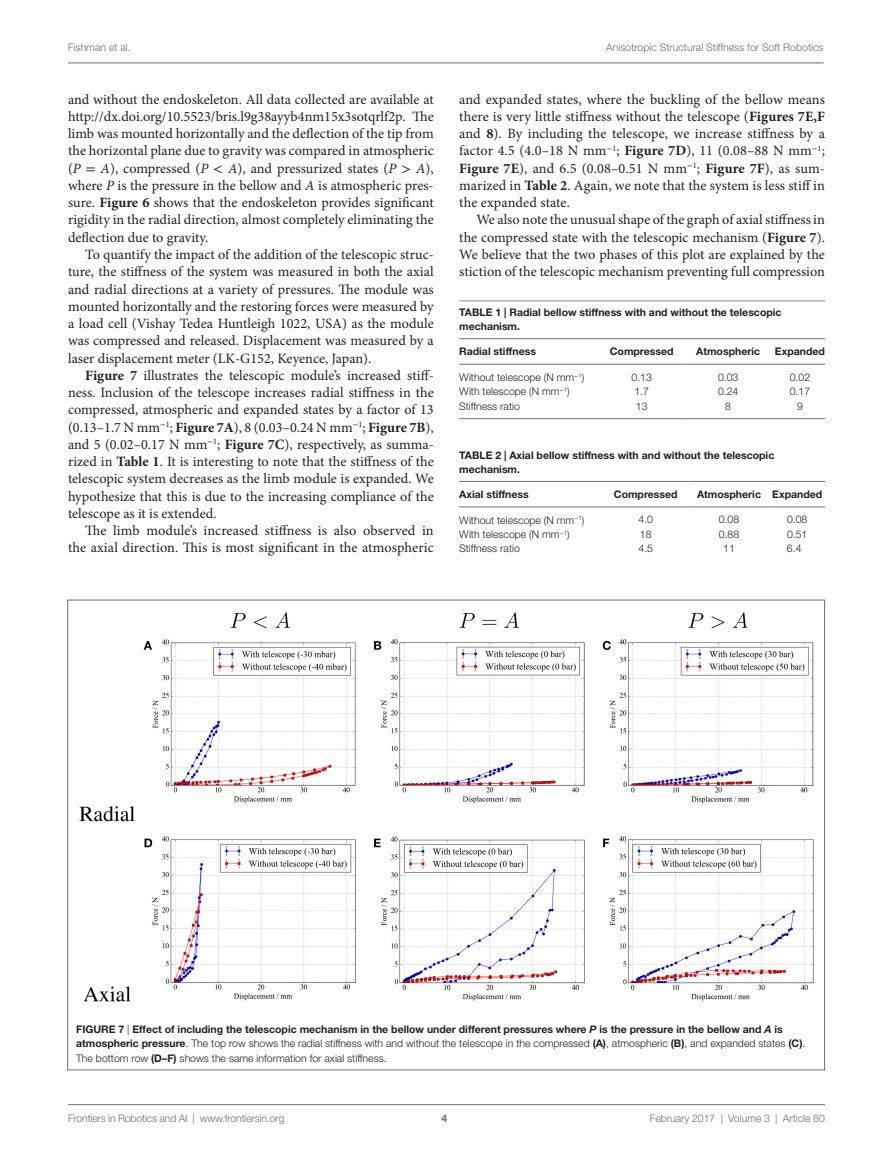
<style>
.page{position:relative;width:893px;height:1170px;background:#fff}
.page>*{position:absolute;margin:0;border:0;box-sizing:border-box;transform-origin:0 0}
.t1{font:14.25px/17.2px "Minion Pro";color:#231f20;text-align:justify}
.t2{font:300 10.5px/14.2px "Helvetica Neue LT Std";color:#231f20}
.t3{font:700 10.5px/14.2px "Helvetica Neue LT Std";color:#231f20}
.t4{font:300 10.5px "Helvetica Neue LT Std";color:#6c6d70}
.t5{font:700 10.5px "Helvetica Neue LT Std";color:#6c6d70}
.s1{font-style:italic}
.s2{font-family:"STIX General"}
.s3{font-weight:700}
.s4{font-weight:700;font-style:italic}
</style>
<div class="page">
<img style="left:79px;top:612px;width:735px;height:390px">
<hr style="left:459px;top:300px;width:366px;height:1px;background:#8a8c8f">
<hr style="left:459px;top:338px;width:143px;height:1px;background:#6c6d70">
<hr style="left:459px;top:364px;width:143px;height:1px;background:#6c6d70">
<hr style="left:602px;top:338px;width:79px;height:1px;background:#6c6d70">
<hr style="left:602px;top:364px;width:79px;height:1px;background:#6c6d70">
<hr style="left:681px;top:338px;width:94px;height:1px;background:#6c6d70">
<hr style="left:681px;top:364px;width:94px;height:1px;background:#6c6d70">
<hr style="left:775px;top:338px;width:50px;height:1px;background:#6c6d70">
<hr style="left:775px;top:364px;width:50px;height:1px;background:#6c6d70">
<hr style="left:459px;top:418px;width:143px;height:1px;background:#6c6d70">
<hr style="left:602px;top:418px;width:79px;height:1px;background:#6c6d70">
<hr style="left:681px;top:418px;width:94px;height:1px;background:#6c6d70">
<hr style="left:775px;top:418px;width:50px;height:1px;background:#6c6d70">
<hr style="left:68px;top:63px;width:756px;height:1px;background:#6c6d70">
<hr style="left:68px;top:1104px;width:757px;height:1px;background:#6c6d70">
<hr style="left:459px;top:481px;width:144px;height:1px;background:#6c6d70">
<hr style="left:459px;top:506px;width:144px;height:1px;background:#6c6d70">
<hr style="left:603px;top:481px;width:85px;height:1px;background:#6c6d70">
<hr style="left:603px;top:506px;width:85px;height:1px;background:#6c6d70">
<hr style="left:688px;top:481px;width:81px;height:1px;background:#6c6d70">
<hr style="left:688px;top:506px;width:81px;height:1px;background:#6c6d70">
<hr style="left:769px;top:481px;width:56px;height:1px;background:#6c6d70">
<hr style="left:769px;top:506px;width:56px;height:1px;background:#6c6d70">
<p class="t4" style="left:68px;top:41px;width:64px">Fishman et al.</p>
<p class="t4" style="left:606px;top:41px;width:219px">Anisotropic Structural Stiffness for Soft Robotics</p>
<p class="t1" style="left:68px;top:90px;width:367px">and without the endoskeleton. All data collected are available at http://dx.doi.org/10.5523/bris.l9g38ayyb4nm15x3sotqrlf2p. The limb was mounted horizontally and the deflection of the tip from the horizontal plane due to gravity was compared in atmospheric (<span class="s1">P</span> <span class="s2">=</span> <span class="s1">A</span>), compressed (<span class="s1">P</span> <span class="s2">&lt;</span> <span class="s1">A</span>), and pressurized states (<span class="s1">P</span> <span class="s2">&gt;</span> <span class="s1">A</span>), where <span class="s1">P</span> is the pressure in the bellow and <span class="s1">A</span> is atmospheric pres&shy;sure. <span class="s3">Figure 6</span> shows that the endoskeleton provides significant rigidity in the radial direction, almost completely eliminating the deflection due to gravity.</p>
<p class="t1" style="left:68px;top:246px;width:367px;text-indent:17px">To quantify the impact of the addition of the telescopic struc&shy;ture, the stiffness of the system was measured in both the axial and radial directions at a variety of pressures. The module was mounted horizontally and the restoring forces were measured by a load cell (Vishay Tedea Huntleigh 1022, USA) as the module was compressed and released. Displacement was measured by a laser displacement meter (LK-G152, Keyence, Japan).</p>
<p class="t1" style="left:68px;top:367px;width:367px;text-indent:17px"><span class="s3">Figure 7</span> illustrates the telescopic module’s increased stiff&shy;ness. Inclusion of the telescope increases radial stiffness in the compressed, atmospheric and expanded states by a factor of 13 (0.13–1.7 N mm<sup>−</sup><sup>1</sup>; <span class="s3">Figure 7A</span>), 8 (0.03–0.24 N mm<sup>−</sup><sup>1</sup>; <span class="s3">Figure 7B</span>), and 5 (0.02–0.17 N mm<sup>−</sup><sup>1</sup>; <span class="s3">Figure 7C</span>), respectively, as summa&shy;rized in <span class="s3">Table 1</span>. It is interesting to note that the stiffness of the telescopic system decreases as the limb module is expanded. We hypothesize that this is due to the increasing compliance of the telescope as it is extended.</p>
<p class="t1" style="left:68px;top:522px;width:367px;text-align:right">The limb module’s increased stiffness is also observed in the axial direction. This is most significant in the atmospheric</p>
<p class="t1" style="left:459px;top:90px;width:367px">and expanded states, where the buckling of the bellow means there is very little stiffness without the telescope (<span class="s3">Figures 7E,F </span>and <span class="s3">8</span>). By including the telescope, we increase stiffness by a factor 4.5 (4.0–18 N mm<sup>−</sup><sup>1</sup>; <span class="s3">Figure 7D</span>), 11 (0.08–88 N mm<sup>−</sup><sup>1</sup>; <span class="s3">Figure 7E</span>), and 6.5 (0.08–0.51 N mm<sup>−</sup><sup>1</sup>; <span class="s3">Figure 7F</span>), as sum&shy;marized in <span class="s3">Table 2</span>. Again, we note that the system is less stiff in the expanded state.</p>
<p class="t1" style="left:459px;top:211px;width:367px;text-indent:17px">We also note the unusual shape of the graph of axial stiffness in the compressed state with the telescopic mechanism (<span class="s3">Figure 7</span>).<br>We believe that the two phases of this plot are explained by the stiction of the telescopic mechanism preventing full compression</p>
<p class="t3" style="left:459px;top:305px;width:324px">TABLE 1 | Radial bellow stiffness with and without the telescopic mechanism.</p>
<p class="t3" style="left:459px;top:344px;width:78px">Radial stiffness</p>
<p class="t3" style="left:610px;top:344px;width:65px">Compressed</p>
<p class="t3" style="left:696px;top:344px;width:65px">Atmospheric</p>
<p class="t3" style="left:775px;top:344px;width:51px">Expanded</p>
<p class="t2" style="left:459px;top:370px;width:127px">Without telescope (N mm<sup>−</sup><sup>1</sup>)</p>
<p class="t2" style="left:631px;top:369px;width:22px">0.13</p>
<p class="t2" style="left:718px;top:369px;width:22px">0.03</p>
<p class="t2" style="left:790px;top:369px;width:22px">0.02</p>
<p class="t2" style="left:459px;top:384px;width:112px">With telescope (N mm<sup>−</sup><sup>1</sup>)</p>
<p class="t2" style="left:634px;top:384px;width:16px">1.7</p>
<p class="t2" style="left:718px;top:384px;width:22px">0.24</p>
<p class="t2" style="left:790px;top:384px;width:22px">0.17</p>
<p class="t2" style="left:459px;top:398px;width:62px">Stiffness ratio</p>
<p class="t2" style="left:636px;top:398px;width:13px">13</p>
<p class="t2" style="left:725px;top:398px;width:7px">8</p>
<p class="t2" style="left:797px;top:398px;width:7px">9</p>
<p class="t3" style="left:459px;top:447px;width:317px">TABLE 2 | Axial bellow stiffness with and without the telescopic mechanism.</p>
<p class="t3" style="left:459px;top:487px;width:71px">Axial stiffness</p>
<p class="t3" style="left:614px;top:487px;width:65px">Compressed</p>
<p class="t3" style="left:697px;top:487px;width:127px">Atmospheric Expanded</p>
<p class="t2" style="left:459px;top:512px;width:127px">Without telescope (N mm<sup>−</sup><sup>1</sup>)</p>
<p class="t2" style="left:638px;top:512px;width:16px">4.0</p>
<p class="t2" style="left:719px;top:512px;width:22px">0.08</p>
<p class="t2" style="left:787px;top:512px;width:22px">0.08</p>
<p class="t2" style="left:459px;top:527px;width:112px">With telescope (N mm<sup>−</sup><sup>1</sup>)</p>
<p class="t2" style="left:640px;top:527px;width:13px">18</p>
<p class="t2" style="left:719px;top:527px;width:22px">0.88</p>
<p class="t2" style="left:787px;top:527px;width:22px">0.51</p>
<p class="t2" style="left:459px;top:541px;width:62px">Stiffness ratio</p>
<p class="t2" style="left:638px;top:541px;width:16px">4.5</p>
<p class="t2" style="left:723px;top:541px;width:13px">11</p>
<p class="t2" style="left:787px;top:541px;width:16px">6.4</p>
<p class="t2" style="left:76px;top:1021px;width:731px"><span class="s3">FIG URE 7</span> | <span class="s3">Effect of including the telescopic mechanism in the bellow under different pressures where</span> <span class="s4">P</span> <span class="s3">is the pressure in the bellow and</span> <span class="s4">A</span> <span class="s3">is atmospheric pressure</span>. The top row shows the radial stiffness with and without the telescope in the compressed <span class="s3">(A)</span>, atmospheric <span class="s3">(B)</span>, and expanded states <span class="s3">(C)</span>.<br>The bottom row <span class="s3">(D–F)</span> shows the same information for axial stiffness.</p>
<p class="t4" style="left:68px;top:1111px;width:218px">Frontiers in Robotics and AI | www.frontiersin.org</p>
<p class="t4" style="left:650px;top:1111px;width:177px">February 2017 | Volume 3 | Article 80</p>
<p class="t5" style="left:441px;top:1111px;width:7px">4</p>
</div>
